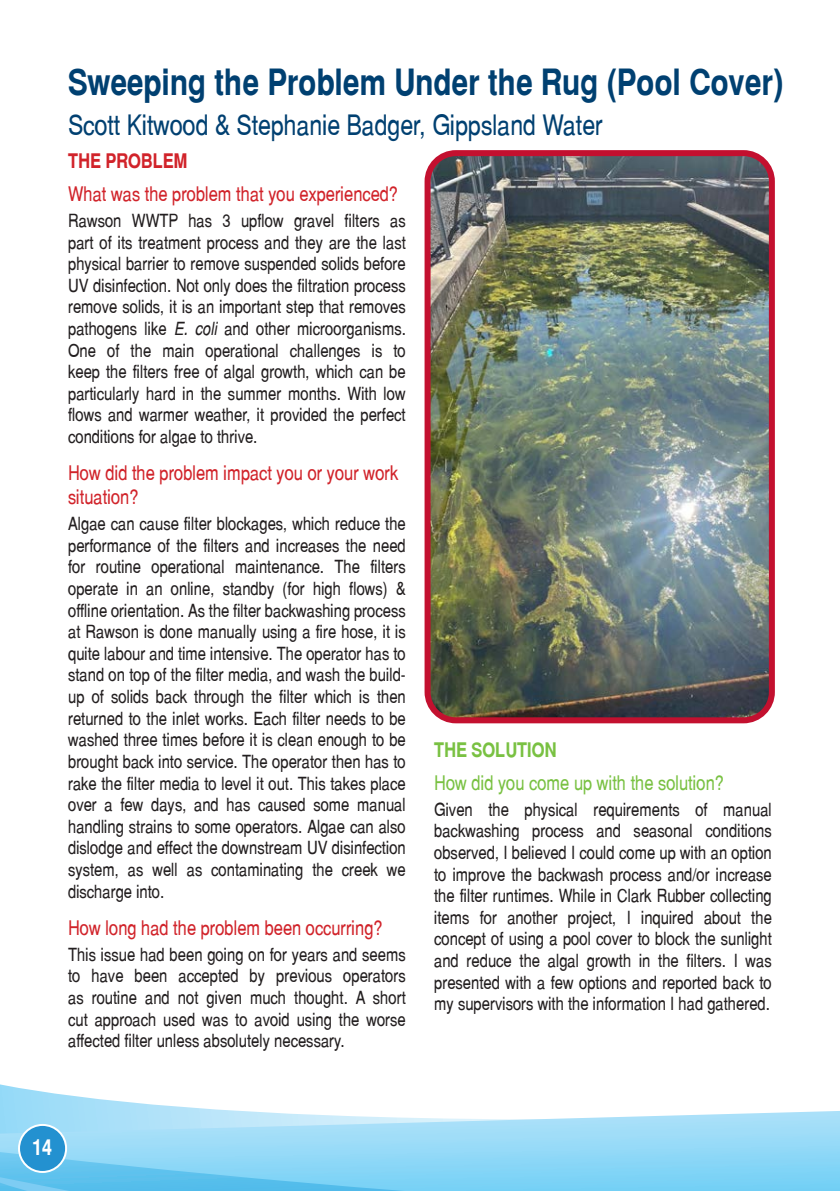
<style>
.page{position:relative;width:840px;height:1191px;background:#fff}
.page>*{position:absolute;margin:0;border:0;box-sizing:border-box;transform-origin:0 0}
.t1{font:700 36px "Switzerland Narrow";color:#004071}
.t2{font:28px "Switzerland Narrow Plain";color:#004071}
.t3{font:700 22px "Switzerland Narrow";color:#fff}
.t4{font:20px/24px "Switzerland Narrow Plain";color:#d1232a}
.t5{font:20px "Switzerland Narrow Plain";color:#79c142}
.t6{font:700 20px "Switzerland Narrow";color:#79c142}
.t7{font:700 20px "Switzerland Narrow";color:#d1232a}
.t8{font:18px/21.6px "Switzerland Narrow Plain";color:#231f20;text-align:justify}
.s1{font-family:"Switzerland Narrow";font-style:italic}
</style>
<div class="page">
<svg style="left:0;top:1087px;width:839px;height:60px"></svg>
<svg style="left:0;top:1147px;width:839px;height:44px;background:#7fd1f4"></svg>
<div style="left:19px;top:1125px;width:47px;height:47px;background:#2391d0;border-radius:50%"></div>
<div style="left:18px;top:1124px;width:49px;height:49px;border:2px solid #fff;border-radius:50%"></div>
<img style="left:431px;top:157px;width:340px;height:563px">
<div style="left:424px;top:150px;width:350px;height:573px;border:6px solid #c3102f;border-radius:28px"></div>
<h1 class="t1" style="left:68px;top:61px;width:716px">Sweeping the Problem Under the Rug (Pool Cover)</h1>
<h2 class="t2" style="left:68px;top:107px;width:536px">Scott Kitwood &amp; Stephanie Badger, Gippsland Water</h2>
<p class="t7" style="left:68px;top:149px;width:121px">THE PROBLEM</p>
<p class="t4" style="left:68px;top:181px;width:331px">What was the problem that you experienced?</p>
<p class="t8" style="left:68px;top:209px;width:339px">Rawson WWTP has 3 upflow gravel filters as part of its treatment process and they are the last physical barrier to remove suspended solids before UV disinfection. Not only does the filtration process remove solids, it is an important step that removes pathogens like <span class="s1">E. coli</span> and other microorganisms.<br>One of the main operational challenges is to keep the filters free of algal growth, which can be particularly hard in the summer months. With low flows and warmer weather, it provided the perfect conditions for algae to thrive.</p>
<p class="t4" style="left:68px;top:460px;width:331px">How did the problem impact you or your work situation?</p>
<p class="t8" style="left:68px;top:513px;width:339px">Algae can cause filter blockages, which reduce the performance of the filters and increases the need for routine operational maintenance. The filters operate in an online, standby (for high flows) &amp; offline orientation. As the filter backwashing process at Rawson is done manually using a fire hose, it is quite labour and time intensive. The operator has to stand on top of the filter media, and wash the build&shy;up of solids back through the filter which is then returned to the inlet works. Each filter needs to be washed three times before it is clean enough to be brought back into service. The operator then has to rake the filter media to level it out. This takes place over a few days, and has caused some manual handling strains to some operators. Algae can also dislodge and effect the downstream UV disinfection system, as well as contaminating the creek we discharge into.</p>
<p class="t4" style="left:68px;top:915px;width:316px">How long had the problem been occurring?</p>
<p class="t8" style="left:68px;top:943px;width:339px">This issue had been going on for years and seems to have been accepted by previous operators as routine and not given much thought. A short cut approach used was to avoid using the worse affected filter unless absolutely necessary.</p>
<p class="t6" style="left:434px;top:738px;width:124px">THE SOLUTION</p>
<p class="t5" style="left:434px;top:770px;width:291px">How did you come up with the solution?</p>
<p class="t8" style="left:434px;top:798px;width:339px">Given the physical requirements of manual backwashing process and seasonal conditions observed, I believed I could come up with an option to improve the backwash process and/or increase the filter runtimes. While in Clark Rubber collecting items for another project, I inquired about the concept of using a pool cover to block the sunlight and reduce the algal growth in the filters. I was presented with a few options and reported back to my supervisors with the information I had gathered.</p>
<p class="t3" style="left:32px;top:1134px;width:22px">14</p>
</div>
